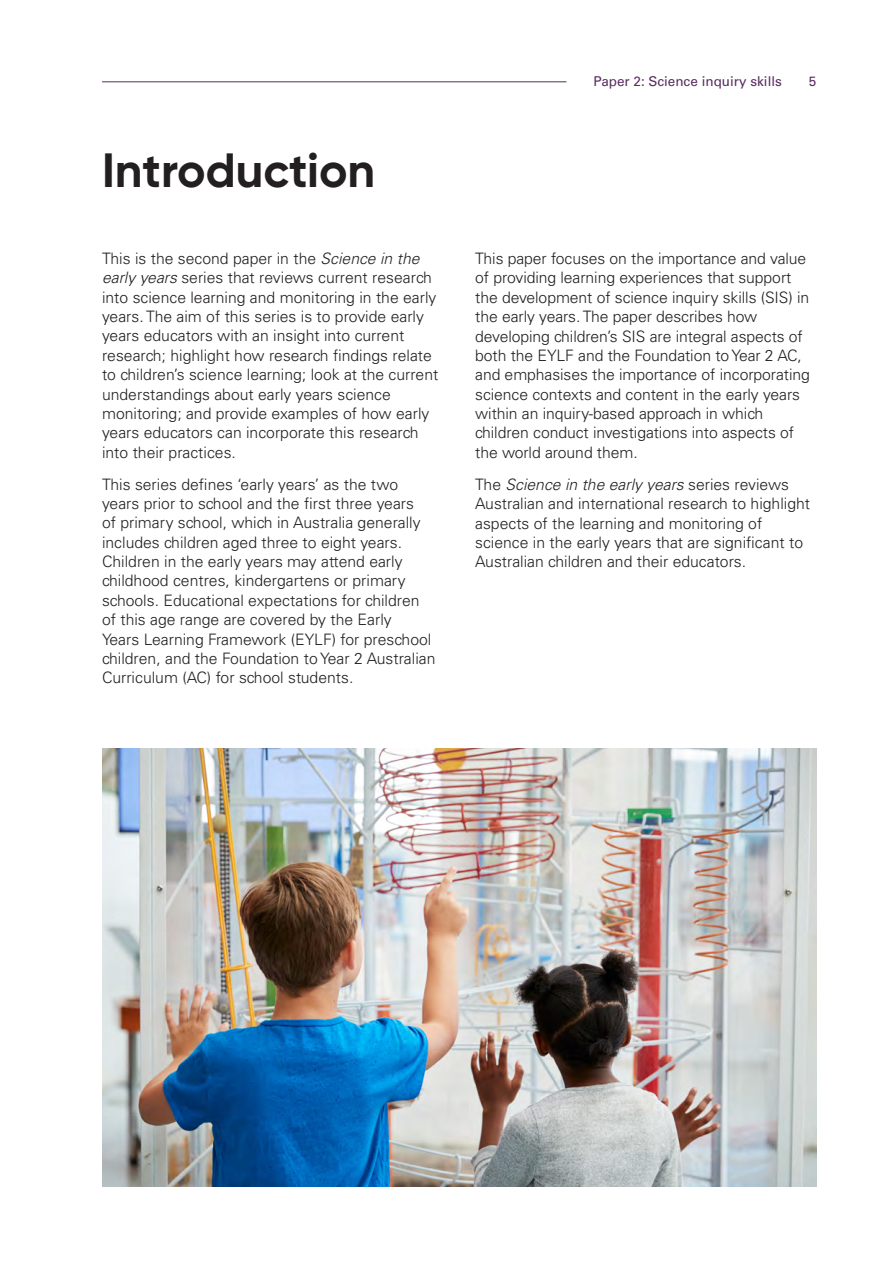
<style>
.page{position:relative;width:893px;height:1263px;background:#fff}
.page>*{position:absolute;margin:0;border:0;box-sizing:border-box;transform-origin:0 0}
.A_head{font:700 48px "Gilroy";color:#231f20}
.body{font:300 15.75px/19.4px "Univers LT Std";color:#231f20}
.t1{font:13.5px "Univers LT Std";color:#582c5f}
.s1{font-style:italic}
</style>
<div class="page">
<img style="left:102px;top:749px;width:714px;height:437px">
<hr style="left:102px;top:81px;width:464px;height:1px;background:#582c5f">
<p class="A_head" style="left:102px;top:140px;width:275px">Introduction</p>
<p class="body" style="left:102px;top:249px;width:338px">This is the second paper in the <span class="s1">Science in the early years</span> series that reviews current research into science learning and monitoring in the early years. The aim of this series is to provide early years educators with an insight into current research; highlight how research findings relate to children’s science learning; look at the current understandings about early years science monitoring; and provide examples of how early years educators can incorporate this research into their practices.</p>
<p class="body" style="left:102px;top:474px;width:335px">This series defines ‘early years’ as the two years prior to school and the first three years<br>of primary school, which in Australia generally includes children aged three to eight years.<br>Children in the early years may attend early childhood centres, kindergartens or primary schools. Educational expectations for children of this age range are covered by the Early<br>Years Learning Framework (EYLF) for preschool children, and the Foundation to Year 2 Australian Curriculum (AC) for school students.</p>
<p class="t1" style="left:593px;top:74px;width:190px">Paper 2: Science inquiry skills</p>
<p class="t1" style="left:809px;top:74px;width:9px">5</p>
<p class="body" style="left:475px;top:249px;width:336px">This paper focuses on the importance and value of providing learning experiences that support the development of science inquiry skills (SIS) in the early years. The paper describes how developing children’s SIS are integral aspects of both the EYLF and the Foundation to Year 2 AC, and emphasises the importance of incorporating science contexts and content in the early years within an inquiry-based approach in which children conduct investigations into aspects of the world around them.</p>
<p class="body" style="left:475px;top:475px;width:336px">The <span class="s1">Science in the early years</span> series reviews Australian and international research to highlight aspects of the learning and monitoring of science in the early years that are significant to Australian children and their educators.</p>
</div>
